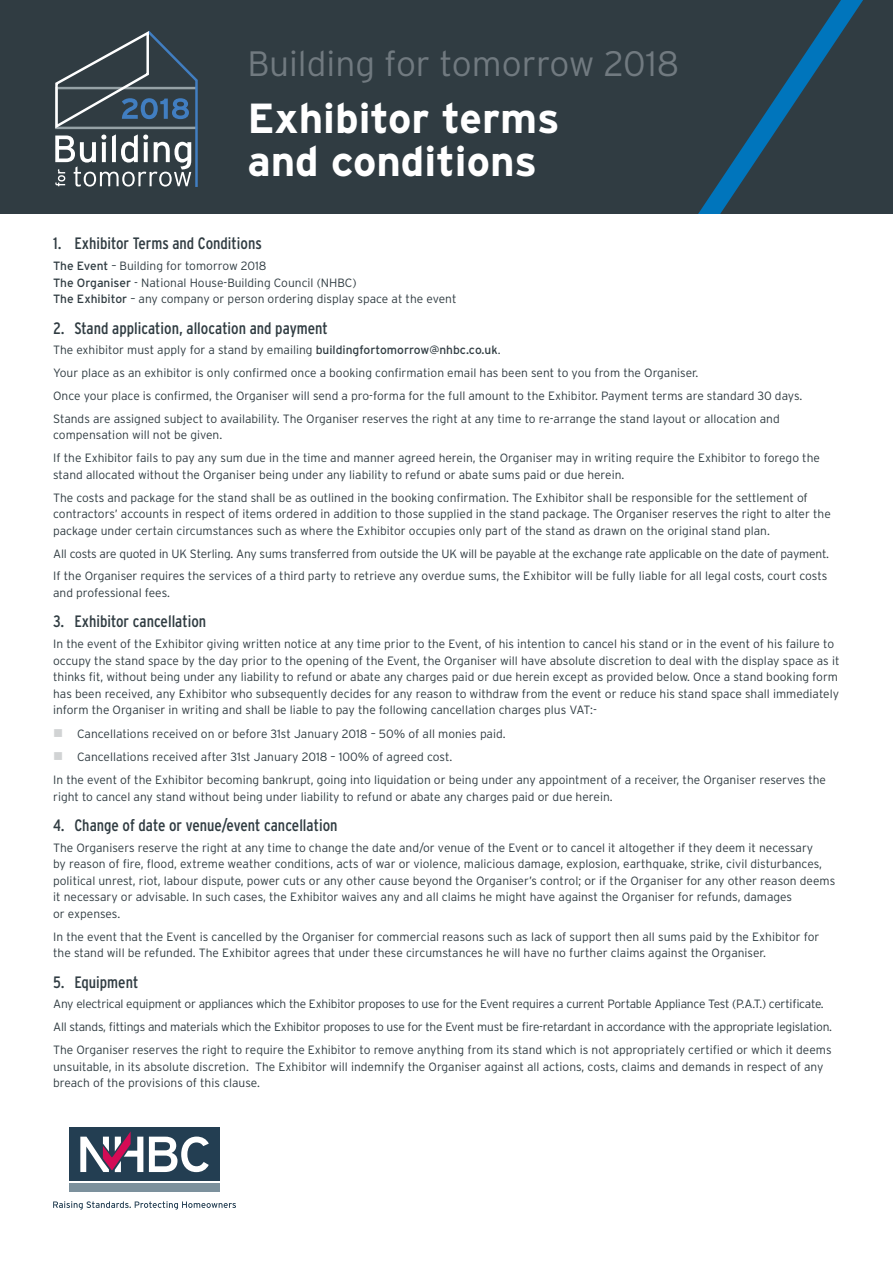
<style>
.page{position:relative;width:893px;height:1263px;background:#fff}
.page>*{position:absolute;margin:0;border:0;box-sizing:border-box;transform-origin:0 0}
.MAIN_HEADING{font:700 42px/43.5px "Interstate";color:#fff}
.t1{font:300 35.25px "Interstate";color:#717a80}
.SUB_HEADING_2{font:condensed 16.5px "Interstate";color:#303c42}
.Body_copy{font:300 12px/16.5px "Interstate";color:#303c42}
.Body_copy-2{font:300 12px "Interstate";letter-spacing:-.02em;color:#303c42}
.s1{font-weight:400}
</style>
<div class="page">
<svg style="left:53px;top:1201px;width:183px;height:8px"></svg>
<div style="left:68px;top:1126px;width:154px;height:68px;background:linear-gradient(to right,#fff,#fff)"></div>
<div style="left:70px;top:1128px;width:150px;height:53px;background:#233e52"></div>
<div style="left:70px;top:1183px;width:150px;height:9px;background:#7c919d"></div>
<svg style="left:149px;top:1136px;width:60px;height:36px"></svg>
<svg style="left:80px;top:1131px;width:63px;height:41px"></svg>
<div style="left:0;top:0;width:893px;height:215px;background:#303c42"></div>
<svg style="left:696px;top:0;width:167px;height:215px"></svg>
<svg style="left:55px;top:31px;width:143px;height:155px"></svg>
<p class="t1" style="left:247px;top:44px;width:433px">Building for tomorrow 2018</p>
<p class="MAIN_HEADING" style="left:247px;top:96px;width:314px">Exhibitor terms and conditions</p>
<p class="SUB_HEADING_2" style="left:53px;top:234px;width:210px">1. Exhibitor Terms and Conditions</p>
<p class="Body_copy" style="left:53px;top:257px;width:405px"><span class="s1">The Event</span> – Building for tomorrow 2018<br><span class="s1">The Organiser</span> - National House-Building Council (NHBC)<br><span class="s1">The Exhibitor</span> – any company or person ordering display space at the event</p>
<p class="SUB_HEADING_2" style="left:53px;top:318px;width:276px">2. Stand application, allocation and payment</p>
<p class="Body_copy" style="left:53px;top:342px;width:449px">The exhibitor must apply for a stand by emailing <span class="s1">buildingfortomorrow@nhbc.co.uk</span>.</p>
<p class="Body_copy" style="left:53px;top:365px;width:647px">Your place as an exhibitor is only confirmed once a booking confirmation email has been sent to you from the Organiser.</p>
<p class="Body_copy" style="left:53px;top:387px;width:751px">Once your place is confirmed, the Organiser will send a pro-forma for the full amount to the Exhibitor. Payment terms are standard 30 days.</p>
<p class="Body_copy" style="left:53px;top:410px;width:728px">Stands are assigned subject to availability. The Organiser reserves the right at any time to re-arrange the stand layout or allocation and compensation will not be given.</p>
<p class="Body_copy" style="left:53px;top:450px;width:768px">If the Exhibitor fails to pay any sum due in the time and manner agreed herein, the Organiser may in writing require the Exhibitor to forego the stand allocated without the Organiser being under any liability to refund or abate sums paid or due herein.</p>
<p class="Body_copy" style="left:53px;top:489px;width:779px">The costs and package for the stand shall be as outlined in the booking confirmation. The Exhibitor shall be responsible for the settlement of contractors’ accounts in respect of items ordered in addition to those supplied in the stand package. The Organiser reserves the right to alter the package under certain circumstances such as where the Exhibitor occupies only part of the stand as drawn on the original stand plan.</p>
<p class="Body_copy" style="left:53px;top:545px;width:777px">All costs are quoted in UK Sterling. Any sums transferred from outside the UK will be payable at the exchange rate applicable on the date of payment.</p>
<p class="Body_copy" style="left:53px;top:568px;width:776px">If the Organiser requires the services of a third party to retrieve any overdue sums, the Exhibitor will be fully liable for all legal costs, court costs and professional fees.</p>
<p class="SUB_HEADING_2" style="left:53px;top:612px;width:155px">3. Exhibitor cancellation</p>
<p class="Body_copy" style="left:53px;top:635px;width:788px">In the event of the Exhibitor giving written notice at any time prior to the Event, of his intention to cancel his stand or in the event of his failure to occupy the stand space by the day prior to the opening of the Event, the Organiser will have absolute discretion to deal with the display space as it thinks fit, without being under any liability to refund or abate any charges paid or due herein except as provided below. Once a stand booking form has been received, any Exhibitor who subsequently decides for any reason to withdraw from the event or reduce his stand space shall immediately inform the Organiser in writing and shall be liable to pay the following cancellation charges plus VAT:-</p>
<p class="Body_copy" style="left:77px;top:725px;width:430px">Cancellations received on or before 31st January 2018 – 50% of all monies paid.</p>
<p class="Body_copy" style="left:77px;top:748px;width:377px">Cancellations received after 31st January 2018 – 100% of agreed cost.</p>
<p class="Body_copy" style="left:53px;top:771px;width:774px">In the event of the Exhibitor becoming bankrupt, going into liquidation or being under any appointment of a receiver, the Organiser reserves the right to cancel any stand without being under liability to refund or abate any charges paid or due herein.</p>
<p class="SUB_HEADING_2" style="left:53px;top:816px;width:286px">4. Change of date or venue/event cancellation</p>
<p class="Body_copy" style="left:53px;top:839px;width:784px">The Organisers reserve the right at any time to change the date and/or venue of the Event or to cancel it altogether if they deem it necessary<br>by reason of fire, flood, extreme weather conditions, acts of war or violence, malicious damage, explosion, earthquake, strike, civil disturbances, political unrest, riot, labour dispute, power cuts or any other cause beyond the Organiser’s control; or if the Organiser for any other reason deems it necessary or advisable. In such cases, the Exhibitor waives any and all claims he might have against the Organiser for refunds, damages<br>or expenses.</p>
<p class="Body_copy" style="left:53px;top:928px;width:768px">In the event that the Event is cancelled by the Organiser for commercial reasons such as lack of support then all sums paid by the Exhibitor for the stand will be refunded. The Exhibitor agrees that under these circumstances he will have no further claims against the Organiser.</p>
<p class="SUB_HEADING_2" style="left:53px;top:972px;width:87px">5. Equipment</p>
<p class="Body_copy-2" style="left:53px;top:997px;width:772px">Any electrical equipment or appliances which the Exhibitor proposes to use for the Event requires a current Portable Appliance Test (P.A.T.) certificate.</p>
<p class="Body_copy-2" style="left:53px;top:1020px;width:780px">All stands, fittings and materials which the Exhibitor proposes to use for the Event must be fire-retardant in accordance with the appropriate legislation.</p>
<p class="Body_copy" style="left:53px;top:1041px;width:780px">The Organiser reserves the right to require the Exhibitor to remove anything from its stand which is not appropriately certified or which it deems unsuitable, in its absolute discretion. The Exhibitor will indemnify the Organiser against all actions, costs, claims and demands in respect of any breach of the provisions of this clause.</p>
</div>
